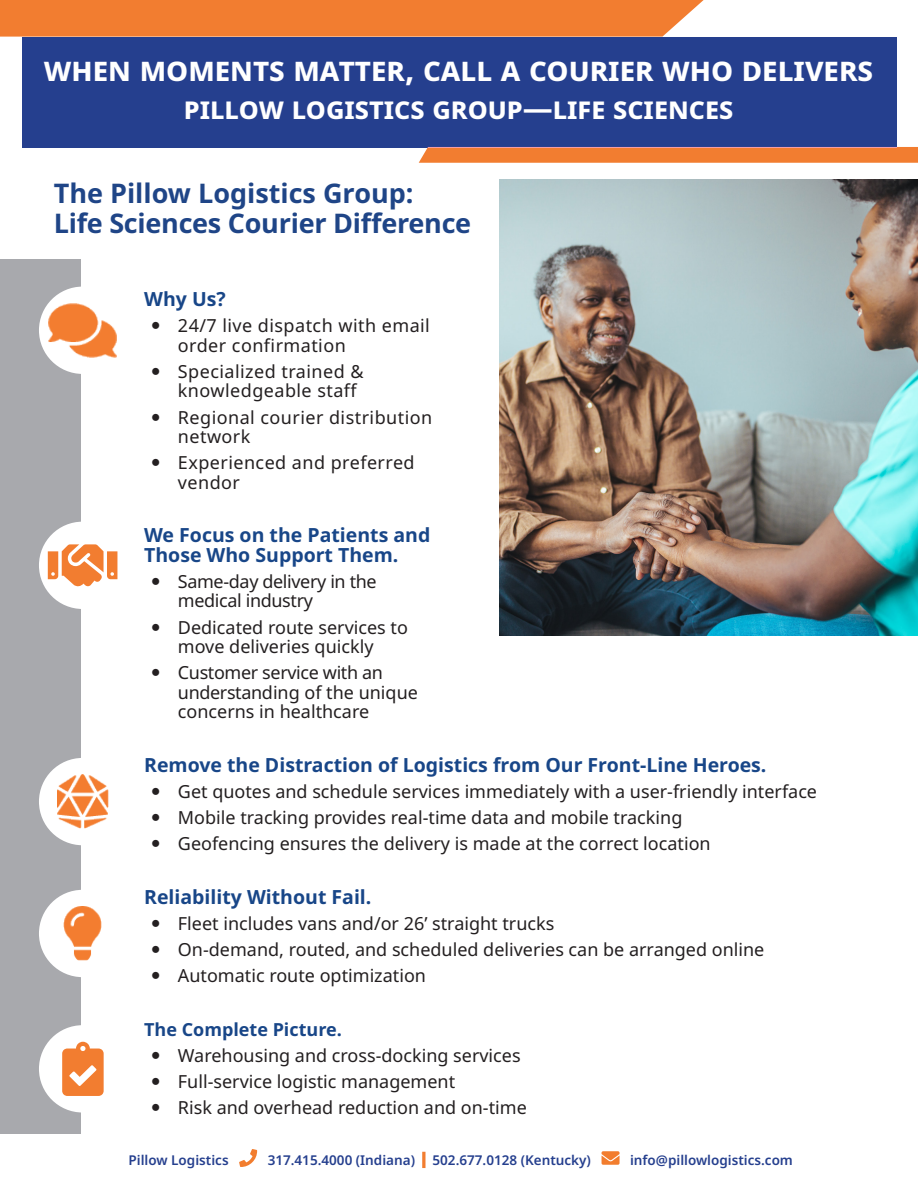
<style>
.page{position:relative;width:918px;height:1188px;background:#fff}
.page>*{position:absolute;margin:0;border:0;box-sizing:border-box;transform-origin:0 0}
.t1{font:700 33px "Noto Sans";color:#fff}
.t2{font:700 30px "Noto Sans";color:#fff}
.t3{font:700 27px/29.1px "Noto Sans";letter-spacing:-.01em;color:#1f4587}
.t4{font:700 19.5px/19.5px "Noto Sans";color:#184688}
.t5{font:18px/19.5px "Noto Sans";color:#231f20}
.t6{font:18px/19.5px "Noto Sans";letter-spacing:.025em;color:#231f20}
.t7{font:18px/19.5px "Noto Sans";letter-spacing:-.02em;color:#231f20}
.t8{font:700 18px "Noto Sans";color:#184688}
.t9{font:600 13.5px "Noto Sans";color:#253f8e}
</style>
<div class="page">
<svg style="left:239px;top:1149px;width:18px;height:18px"></svg>
<svg style="left:422px;top:1152px;width:4px;height:16px"></svg>
<svg style="left:602px;top:1151px;width:18px;height:14px"></svg>
<div style="left:0;top:259px;width:81px;height:875px;background:#a8a9ad"></div>
<div style="left:39px;top:287px;width:87px;height:87px;background:#fff;border-radius:50%"></div>
<img style="left:48px;top:303px;width:69px;height:54px">
<div style="left:39px;top:758px;width:87px;height:87px;background:#fff;border-radius:50%"></div>
<img style="left:57px;top:774px;width:51px;height:55px">
<img style="left:499px;top:179px;width:419px;height:456px">
<div style="left:0;top:0;width:704px;height:37px;background:#f27d30"></div>
<svg style="left:419px;top:147px;width:499px;height:16px;background:#f28035"></svg>
<div style="left:39px;top:1025px;width:87px;height:88px;background:#fff;border-radius:50%"></div>
<svg style="left:62px;top:1042px;width:42px;height:54px"></svg>
<div style="left:39px;top:890px;width:87px;height:87px;background:#fff;border-radius:50%"></div>
<img style="left:63px;top:906px;width:39px;height:55px">
<div style="left:39px;top:522px;width:87px;height:87px;background:#fff;border-radius:50%"></div>
<svg style="left:48px;top:544px;width:69px;height:42px"></svg>
<div style="left:22px;top:37px;width:875px;height:111px;background:#253f8e"></div>
<p class="t1" style="left:44px;top:46px;width:831px">When moments matter, call a courier who delivers</p>
<p class="t2" style="left:184px;top:87px;width:551px">Pillow Logistics Group—Life Sciences</p>
<p class="t3" style="left:54px;top:180px;width:419px">The Pillow Logistics Group:<br>Life Sciences Courier Difference</p>
<p class="t4" style="left:144px;top:289px;width:83px">Why Us?</p>
<p class="t6" style="left:178px;top:316px;width:254px">24/7 live dispatch with email order confirmation</p>
<p class="t6" style="left:178px;top:362px;width:187px">Specialized trained &amp; knowledgeable staff</p>
<p class="t6" style="left:178px;top:408px;width:256px">Regional courier distribution network</p>
<p class="t6" style="left:178px;top:453px;width:238px">Experienced and preferred vendor</p>
<p class="t4" style="left:144px;top:526px;width:288px">We Focus on the Patients and<br>Those Who Support Them.</p>
<p class="t7" style="left:178px;top:572px;width:200px">Same-day delivery in the medical industry</p>
<p class="t5" style="left:178px;top:618px;width:232px">Dedicated route services to move deliveries quickly</p>
<p class="t5" style="left:178px;top:663px;width:242px">Customer service with an understanding of the unique concerns in healthcare</p>
<p class="t4" style="left:144px;top:755px;width:624px">Remove the Distraction of Logistics from Our Front-Line Heroes.</p>
<p class="t5" style="left:178px;top:782px;width:641px">Get quotes and schedule services immediately with a user-friendly interface</p>
<p class="t5" style="left:178px;top:808px;width:506px">Mobile tracking provides real-time data and mobile tracking</p>
<p class="t5" style="left:178px;top:834px;width:534px">Geofencing ensures the delivery is made at the correct location</p>
<p class="t4" style="left:144px;top:887px;width:229px">Reliability Without Fail.</p>
<p class="t5" style="left:178px;top:914px;width:378px">Fleet includes vans and/or 26’ straight trucks</p>
<p class="t5" style="left:178px;top:940px;width:588px">On-demand, routed, and scheduled deliveries can be arranged online</p>
<p class="t5" style="left:178px;top:966px;width:250px">Automatic route optimization</p>
<p class="t8" style="left:144px;top:1016px;width:199px">The Complete Picture.</p>
<p class="t5" style="left:178px;top:1046px;width:344px">Warehousing and cross-docking services</p>
<p class="t5" style="left:178px;top:1072px;width:279px">Full-service logistic management</p>
<p class="t5" style="left:178px;top:1098px;width:350px">Risk and overhead reduction and on-time</p>
<p class="t9" style="left:129px;top:1150px;width:102px">Pillow Logistics</p>
<p class="t9" style="left:268px;top:1150px;width:149px">317.415.4000 (Indiana)</p>
<p class="t9" style="left:433px;top:1150px;width:160px">502.677.0128 (Kentucky)</p>
<p class="t9" style="left:630px;top:1150px;width:164px">info@pillowlogistics.com</p>
</div>
